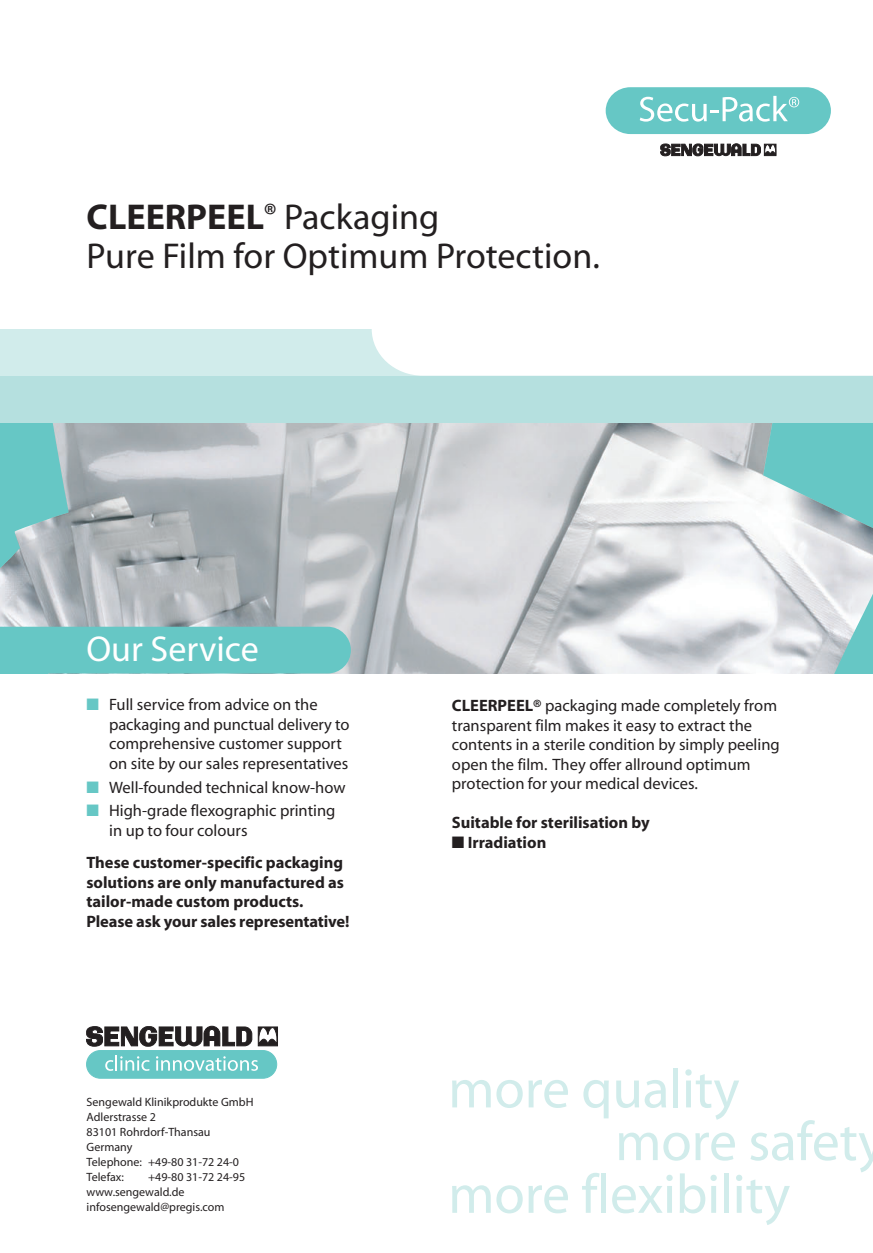
<style>
.page{position:relative;width:873px;height:1253px;background:#fff}
.page>*{position:absolute;margin:0;border:0;box-sizing:border-box;transform-origin:0 0}
.t1{font:55.5px/52.7px "Myriad";letter-spacing:-.005em;color:#d1eceb}
.t2{font:36px/39px "Myriad";color:#231f20}
.t3{font:36px "Myriad";color:#fff}
.t4{font:16.5px/19.5px "Myriad";color:#231f20}
.t5{font:700 16.5px/19.5px "Myriad";color:#231f20}
.t6{font:12px/15px "Myriad";color:#231f20}
.s1{font-weight:700}
.s2{color:#66c7c5}
</style>
<div class="page">
<img style="left:0;top:422px;width:872px;height:251px">
<div style="left:0;top:626px;width:351px;height:47px;background:#66c7c5"></div>
<svg style="left:90px;top:1026px;width:188px;height:21px"></svg>
<svg style="left:86px;top:1025px;width:166px;height:21px"></svg>
<div style="left:258px;top:1026px;width:19px;height:19px;background:#888686"></div>
<svg style="left:258px;top:1027px;width:19px;height:18px"></svg>
<div style="left:87px;top:1050px;width:190px;height:27px;background:#66c7c5;border-radius:14px"></div>
<div style="left:86px;top:1049px;width:191px;height:29px;border:1px solid #66c7c5;border-radius:14px"></div>
<svg style="left:105px;top:1055px;width:45px;height:15px"></svg>
<svg style="left:156px;top:1056px;width:102px;height:14px"></svg>
<div style="left:0;top:375px;width:872px;height:47px;background:#b5e0df"></div>
<div style="left:0;top:329px;width:872px;height:46px;background:#d1eceb"></div>
<div style="left:371px;top:329px;width:501px;height:46px;background:#fff"></div>
<svg style="left:605px;top:87px;width:225px;height:47px;background:#7dcfcd"></svg>
<svg style="left:775px;top:144px;width:1px;height:12px"></svg>
<svg style="left:660px;top:144px;width:115px;height:12px"></svg>
<h2 class="t2" style="left:87px;top:200px;width:514px"><span class="s1">CLEERPEEL</span><sup>®</sup> Packaging<br>Pure Film for Optimum Protection.</h2>
<h2 class="t3" style="left:86px;top:635px;width:174px">Our Service</h2>
<p class="t4" style="left:109px;top:696px;width:242px;text-indent:-23px"><span class="s2">■</span> Full service from advice on the packaging and punctual delivery to comprehensive customer support on site by our sales representatives</p>
<p class="t4" style="left:86px;top:778px;width:260px"><span class="s2">■</span> Well-founded technical know-how</p>
<p class="t4" style="left:109px;top:802px;width:228px;text-indent:-23px"><span class="s2">■</span> High-grade flexographic printing in up to four colours</p>
<p class="t5" style="left:86px;top:853px;width:265px">These customer-specific packaging solutions are only manufactured as tailor-made custom products.<br>Please ask your sales representative!</p>
<p class="t4" style="left:452px;top:697px;width:329px"><span class="s1">CLEERPEEL®</span> packaging made completely from transparent film makes it easy to extract the contents in a sterile condition by simply peeling open the film. They offer allround optimum protection for your medical devices.</p>
<p class="t5" style="left:452px;top:814px;width:199px">Suitable for sterilisation by</p>
<p class="t5" style="left:452px;top:833px;width:96px">■ Irradiation</p>
<h1 class="t1" style="left:615px;top:1066px;width:270px;text-indent:-167px">more quality<br>more safety</h1>
<p class="t6" style="left:87px;top:1095px;width:168px">Sengewald Klinikprodukte GmbH<br>Adlerstrasse 2<br>83101 Rohrdorf-Thansau<br>Germany<br>Telephone: +49-80 31-72 24-0<br>Telefax:</p>
<p class="t6" style="left:87px;top:1170px;width:160px;text-indent:61px">+49-80 31-72 24-95 www.sengewald.de infosengewald@pregis.com</p>
<h1 class="t1" style="left:448px;top:1171px;width:343px">more flexibility</h1>
</div>
